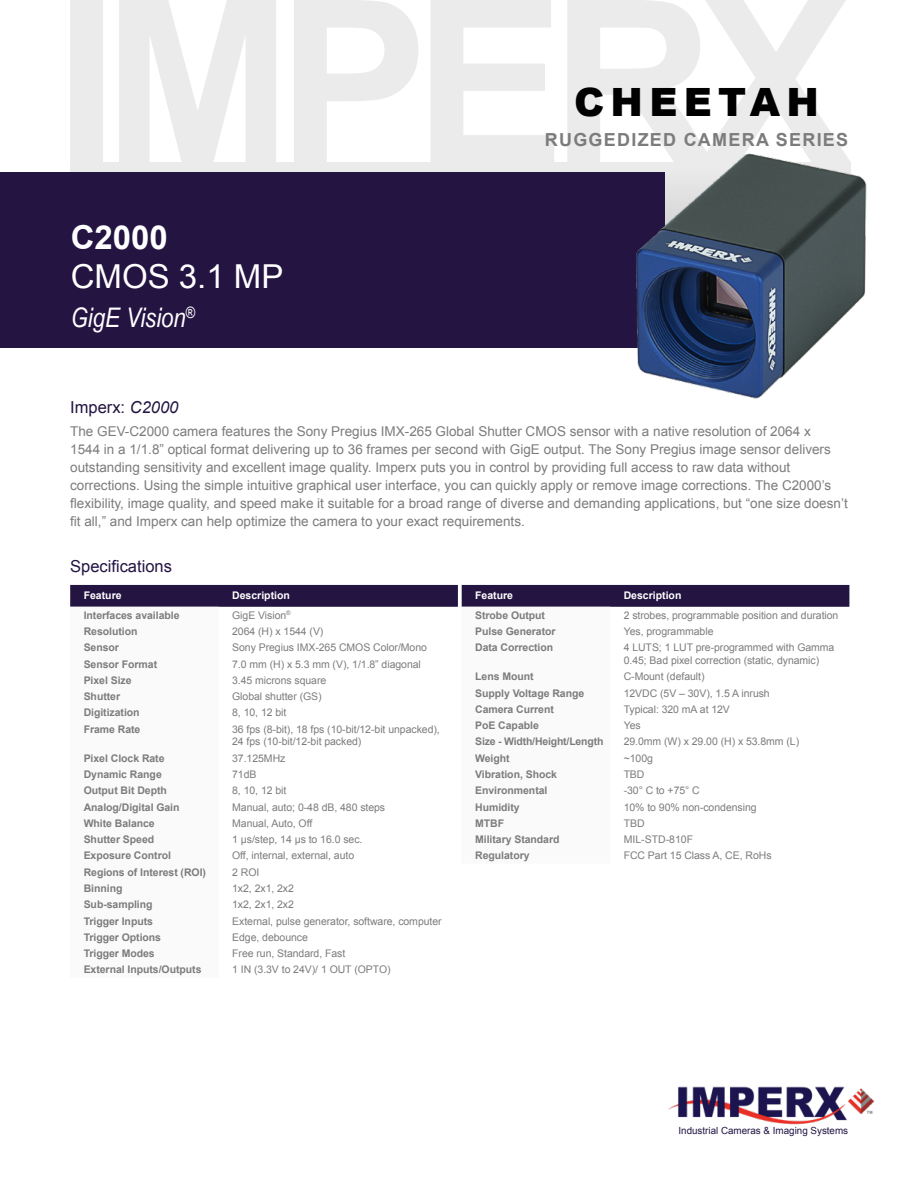
<style>
.page{position:relative;width:918px;height:1188px;background:#fff}
.page>*{position:absolute;margin:0;border:0;box-sizing:border-box;transform-origin:0 0}
.t1{font:900 39px "Arial";letter-spacing:.16em;color:#000}
.t2{font:33px "Arial";color:#fff}
.t3{font:700 33px "Arial";color:#fff}
.t4{font:italic 27px "Arial Narrow";color:#fff}
.t5{font:700 18px "Arial";letter-spacing:.07em;color:#7c7c7c}
.t6{font:16.5px "Arial";color:#231442}
.t7{font:13.5px/18px "Arial";color:#7c7c7c}
.t8{font:10.5px/12.8px "Arial";letter-spacing:-.005em;color:#7c7c7c}
.t9{font:700 10.5px "Arial";letter-spacing:-.005em;color:#7c7c7c}
.t10{font:700 10.5px "Arial";color:#fff}
.t11{font:9.75px "Arial";color:#231442}
.s1{font-style:italic}
</style>
<div class="page">
<svg style="left:70px;top:0;width:776px;height:162px;fill:#ebebeb"></svg>
<img style="left:668px;top:1086px;width:207px;height:39px">
<div style="left:70px;top:162px;width:780px;height:146px;background:#ebebeb"></div>
<div style="left:0;top:172px;width:664px;height:176px;background:#231442"></div>
<div style="left:70px;top:585px;width:779px;height:22px;background:#231442"></div>
<img style="left:500px;top:126px;width:367px;height:273px">
<h2 class="t3" style="left:71px;top:215px;width:99px">C2000</h2>
<h2 class="t2" style="left:71px;top:255px;width:214px">CMOS 3.1 MP</h2>
<h3 class="t4" style="left:71px;top:299px;width:126px">GigE Vision<sup>®</sup></h3>
<h1 class="t1" style="left:574px;top:73px;width:246px">CHEETAH</h1>
<h3 class="t5" style="left:545px;top:127px;width:305px">RUGGEDIZED CAMERA SERIES</h3>
<h3 class="t6" style="left:70px;top:396px;width:110px">Imperx: <span class="s1">C2000</span></h3>
<p class="t7" style="left:70px;top:423px;width:779px">The GEV-C2000 camera features the Sony Pregius IMX-265 Global Shutter CMOS sensor with a native resolution of 2064 x<br>1544 in a 1/1.8” optical format delivering up to 36 frames per second with GigE output. The Sony Pregius image sensor delivers outstanding sensitivity and excellent image quality. Imperx puts you in control by providing full access to raw data without corrections. Using the simple intuitive graphical user interface, you can quickly apply or remove image corrections. The C2000’s flexibility, image quality, and speed make it suitable for a broad range of diverse and demanding applications, but “one size doesn’t fit all,” and Imperx can help optimize the camera to your exact requirements.</p>
<h3 class="t6" style="left:70px;top:555px;width:103px">Specifications</h3>
<p class="t10" style="left:84px;top:589px;width:39px">Feature</p>
<p class="t10" style="left:232px;top:589px;width:59px">Description</p>
<p class="t9" style="left:84px;top:608px;width:97px">Interfaces available</p>
<p class="t8" style="left:232px;top:609px;width:60px">GigE Vision<sup>®</sup></p>
<p class="t9" style="left:84px;top:624px;width:55px">Resolution</p>
<p class="t8" style="left:232px;top:625px;width:93px">2064 (H) x 1544 (V)</p>
<p class="t9" style="left:84px;top:641px;width:37px">Sensor</p>
<p class="t8" style="left:232px;top:641px;width:196px">Sony Pregius IMX-265 CMOS Color/Mono</p>
<p class="t9" style="left:84px;top:657px;width:75px">Sensor Format</p>
<p class="t8" style="left:232px;top:658px;width:190px">7.0 mm (H) x 5.3 mm (V), 1/1.8” diagonal</p>
<p class="t9" style="left:84px;top:673px;width:49px">Pixel Size</p>
<p class="t8" style="left:232px;top:674px;width:96px">3.45 microns square</p>
<p class="t9" style="left:84px;top:689px;width:38px">Shutter</p>
<p class="t8" style="left:232px;top:690px;width:91px">Global shutter (GS)</p>
<p class="t9" style="left:84px;top:706px;width:58px">Digitization</p>
<p class="t8" style="left:232px;top:706px;width:56px">8, 10, 12 bit</p>
<p class="t9" style="left:84px;top:722px;width:58px">Frame Rate</p>
<p class="t8" style="left:232px;top:723px;width:209px">36 fps (8-bit), 18 fps (10-bit/12-bit unpacked),<br>24 fps (10-bit/12-bit packed)</p>
<p class="t9" style="left:84px;top:751px;width:82px">Pixel Clock Rate</p>
<p class="t8" style="left:232px;top:752px;width:55px">37.125MHz</p>
<p class="t9" style="left:84px;top:767px;width:80px">Dynamic Range</p>
<p class="t8" style="left:232px;top:768px;width:26px">71dB</p>
<p class="t9" style="left:84px;top:784px;width:85px">Output Bit Depth</p>
<p class="t8" style="left:232px;top:784px;width:56px">8, 10, 12 bit</p>
<p class="t9" style="left:84px;top:800px;width:97px">Analog/Digital Gain</p>
<p class="t8" style="left:232px;top:801px;width:155px">Manual, auto; 0-48 dB, 480 steps</p>
<p class="t9" style="left:84px;top:816px;width:73px">White Balance</p>
<p class="t8" style="left:232px;top:817px;width:82px">Manual, Auto, Off</p>
<p class="t9" style="left:84px;top:832px;width:72px">Shutter Speed</p>
<p class="t8" style="left:232px;top:833px;width:132px">1 µs/step, 14 µs to 16.0 sec.</p>
<p class="t9" style="left:84px;top:849px;width:89px">Exposure Control</p>
<p class="t8" style="left:232px;top:850px;width:124px">Off, internal, external, auto</p>
<p class="t9" style="left:84px;top:865px;width:124px">Regions of Interest (ROI)</p>
<p class="t8" style="left:232px;top:866px;width:29px">2 ROI</p>
<p class="t9" style="left:84px;top:881px;width:40px">Binning</p>
<p class="t8" style="left:232px;top:882px;width:63px">1x2, 2x1, 2x2</p>
<p class="t9" style="left:84px;top:898px;width:70px">Sub-sampling</p>
<p class="t8" style="left:232px;top:898px;width:63px">1x2, 2x1, 2x2</p>
<p class="t9" style="left:84px;top:914px;width:71px">Trigger Inputs</p>
<p class="t8" style="left:232px;top:915px;width:211px">External, pulse generator, software, computer</p>
<p class="t9" style="left:84px;top:930px;width:79px">Trigger Options</p>
<p class="t8" style="left:232px;top:931px;width:77px">Edge, debounce</p>
<p class="t9" style="left:84px;top:946px;width:73px">Trigger Modes</p>
<p class="t8" style="left:232px;top:947px;width:115px">Free run, Standard, Fast</p>
<p class="t9" style="left:84px;top:963px;width:119px">External Inputs/Outputs</p>
<p class="t8" style="left:232px;top:964px;width:160px">1 IN (3.3V to 24V)/ 1 OUT (OPTO)</p>
<p class="t10" style="left:475px;top:589px;width:39px">Feature</p>
<p class="t10" style="left:624px;top:589px;width:59px">Description</p>
<p class="t9" style="left:475px;top:608px;width:71px">Strobe Output</p>
<p class="t8" style="left:624px;top:609px;width:216px">2 strobes, programmable position and duration</p>
<p class="t9" style="left:475px;top:624px;width:82px">Pulse Generator</p>
<p class="t8" style="left:624px;top:625px;width:91px">Yes, programmable</p>
<p class="t9" style="left:475px;top:641px;width:80px">Data Correction</p>
<p class="t8" style="left:624px;top:641px;width:212px">4 LUTS; 1 LUT pre-programmed with Gamma<br>0.45; Bad pixel correction (static, dynamic)</p>
<p class="t9" style="left:475px;top:670px;width:60px">Lens Mount</p>
<p class="t8" style="left:624px;top:670px;width:82px">C-Mount (default)</p>
<p class="t9" style="left:475px;top:686px;width:111px">Supply Voltage Range</p>
<p class="t8" style="left:624px;top:687px;width:148px">12VDC (5V – 30V), 1.5 A inrush</p>
<p class="t9" style="left:475px;top:702px;width:80px">Camera Current</p>
<p class="t8" style="left:624px;top:703px;width:108px">Typical: 320 mA at 12V</p>
<p class="t9" style="left:475px;top:719px;width:65px">PoE Capable</p>
<p class="t8" style="left:624px;top:719px;width:19px">Yes</p>
<p class="t9" style="left:475px;top:735px;width:130px">Size - Width/Height/Length</p>
<p class="t8" style="left:624px;top:736px;width:177px">29.0mm (W) x 29.00 (H) x 53.8mm (L)</p>
<p class="t9" style="left:475px;top:751px;width:36px">Weight</p>
<p class="t8" style="left:624px;top:752px;width:31px">~100g</p>
<p class="t9" style="left:475px;top:767px;width:83px">Vibration, Shock</p>
<p class="t8" style="left:624px;top:768px;width:22px">TBD</p>
<p class="t9" style="left:475px;top:784px;width:74px">Environmental</p>
<p class="t8" style="left:624px;top:784px;width:78px">-30° C to +75° C</p>
<p class="t9" style="left:475px;top:800px;width:46px">Humidity</p>
<p class="t8" style="left:624px;top:801px;width:134px">10% to 90% non-condensing</p>
<p class="t9" style="left:475px;top:816px;width:31px">MTBF</p>
<p class="t8" style="left:624px;top:817px;width:23px">TBD</p>
<p class="t9" style="left:475px;top:832px;width:86px">Military Standard</p>
<p class="t8" style="left:624px;top:833px;width:71px">MIL-STD-810F</p>
<p class="t9" style="left:475px;top:849px;width:56px">Regulatory</p>
<p class="t8" style="left:624px;top:850px;width:149px">FCC Part 15 Class A, CE, RoHs</p>
<p class="t11" style="left:679px;top:1124px;width:171px">Industrial Cameras &amp; Imaging Systems</p>
</div>
